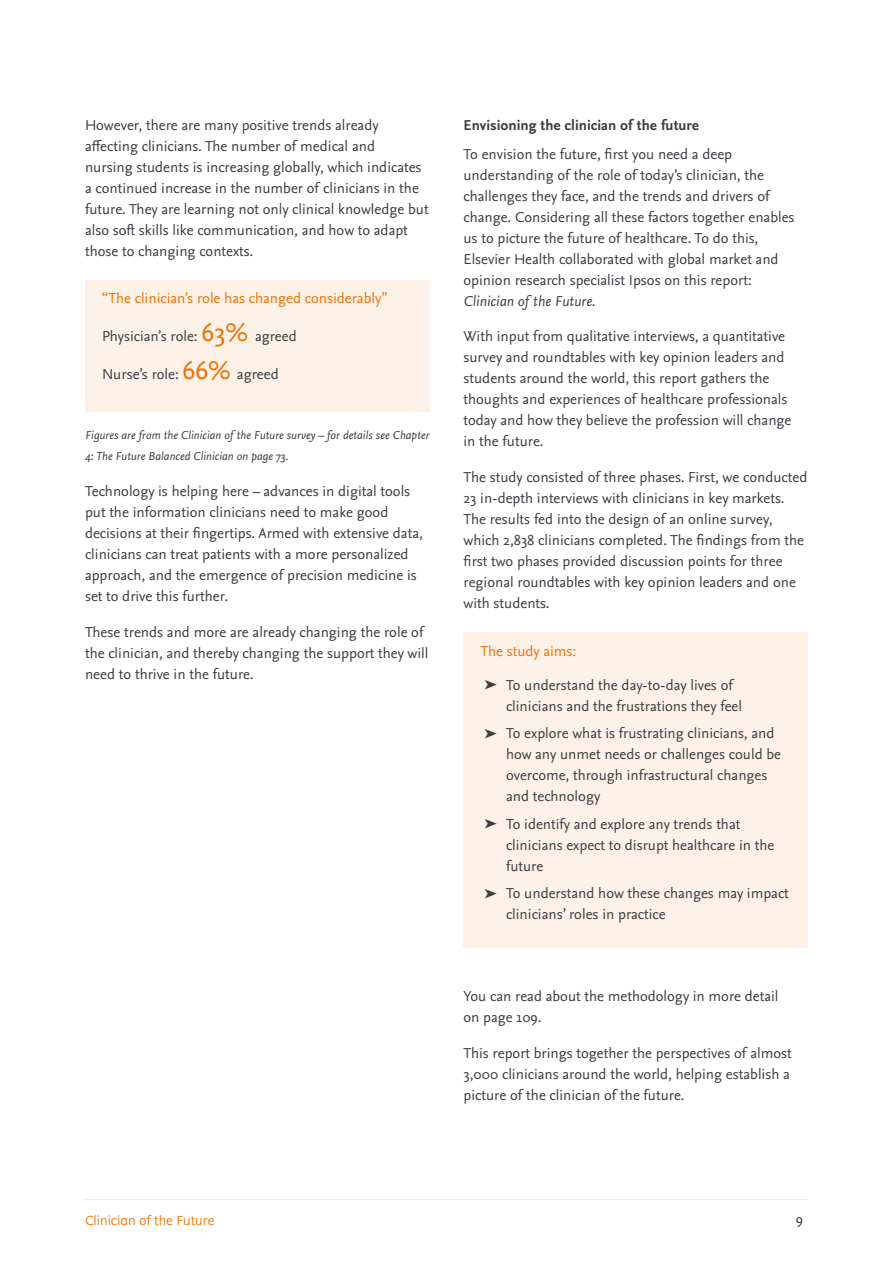
<style>
.page{position:relative;width:893px;height:1263px;background:#fff}
.page>*{position:absolute;margin:0;border:0;box-sizing:border-box;transform-origin:0 0}
.t1{font:15px/21px "Nexus Sans Pro";color:#3b3c43}
.t2{font:15px "Nexus Sans Pro";color:#ee7203}
.t3{font:700 15px "Nexus Sans Pro";color:#3b3c43}
.t4{font:300 15px "Elsevier Display";color:#ee7203}
.t5{font:italic 12px/21px "Nexus Sans Pro";color:#3b3c43}
.s1{font-size:27px;color:#ee7203}
.s2{font-style:italic}
</style>
<div class="page">
<hr style="left:85px;top:1199px;width:723px;height:1px;background:#edece5">
<div style="left:85px;top:280px;width:344px;height:131px;background:#fef2e8"></div>
<div style="left:463px;top:632px;width:345px;height:316px;background:#fef2e8"></div>
<p class="t1" style="left:85px;top:114px;width:345px">However, there are many positive trends already affecting clinicians. The number of medical and<br>nursing students is increasing globally, which indicates a continued increase in the number of clinicians in the future. They are learning not only clinical knowledge but also soft skills like communication, and how to adapt those to changing contexts.</p>
<p class="t2" style="left:102px;top:287px;width:287px">“The clinician’s role has changed considerably”</p>
<p class="t1" style="left:102px;top:325px;width:196px">Physician’s role: <span class="s1">63%</span> agreed</p>
<p class="t1" style="left:102px;top:363px;width:178px">Nurse’s role: <span class="s1">66%</span> agreed</p>
<p class="t5" style="left:85px;top:424px;width:346px">Figures are from the Clinician of the Future survey – for details see Chapter<br>4: The Future Balanced Clinician on page 73.</p>
<p class="t1" style="left:85px;top:480px;width:339px">Technology is helping here – advances in digital tools put the information clinicians need to make good decisions at their fingertips. Armed with extensive data, clinicians can treat patients with a more personalized approach, and the emergence of precision medicine is set to drive this further.</p>
<p class="t1" style="left:85px;top:620px;width:345px">These trends and more are already changing the role of the clinician, and thereby changing the support they will need to thrive in the future.</p>
<p class="t3" style="left:463px;top:114px;width:237px">Envisioning the clinician of the future</p>
<p class="t1" style="left:463px;top:142px;width:333px">To envision the future, first you need a deep understanding of the role of today’s clinician, the challenges they face, and the trends and drivers of change. Considering all these factors together enables us to picture the future of healthcare. To do this, Elsevier Health collaborated with global market and opinion research specialist Ipsos on this report:<br><span class="s2">Clinician of the Future</span>.</p>
<p class="t1" style="left:463px;top:325px;width:330px">With input from qualitative interviews, a quantitative survey and roundtables with key opinion leaders and students around the world, this report gathers the thoughts and experiences of healthcare professionals today and how they believe the profession will change in the future.</p>
<p class="t1" style="left:463px;top:466px;width:345px">The study consisted of three phases. First, we conducted 23 in-depth interviews with clinicians in key markets.<br>The results fed into the design of an online survey, which 2,838 clinicians completed. The findings from the first two phases provided discussion points for three regional roundtables with key opinion leaders and one with students.</p>
<p class="t2" style="left:480px;top:640px;width:97px">The study aims:</p>
<p class="t1" style="left:506px;top:674px;width:238px">To understand the day-to-day lives of clinicians and the frustrations they feel</p>
<p class="t1" style="left:506px;top:722px;width:277px">To explore what is frustrating clinicians, and how any unmet needs or challenges could be overcome, through infrastructural changes and technology</p>
<p class="t1" style="left:506px;top:812px;width:270px">To identify and explore any trends that clinicians expect to disrupt healthcare in the future</p>
<p class="t1" style="left:506px;top:882px;width:284px">To understand how these changes may impact clinicians’ roles in practice</p>
<p class="t1" style="left:463px;top:985px;width:317px">You can read about the methodology in more detail on page 109.</p>
<p class="t1" style="left:463px;top:1042px;width:330px">This report brings together the perspectives of almost<br>3,000 clinicians around the world, helping establish a picture of the clinician of the future.</p>
<p class="t4" style="left:85px;top:1211px;width:131px">Clinician of the Future</p>
<p class="t1" style="left:796px;top:1208px;width:9px">9</p>
</div>
